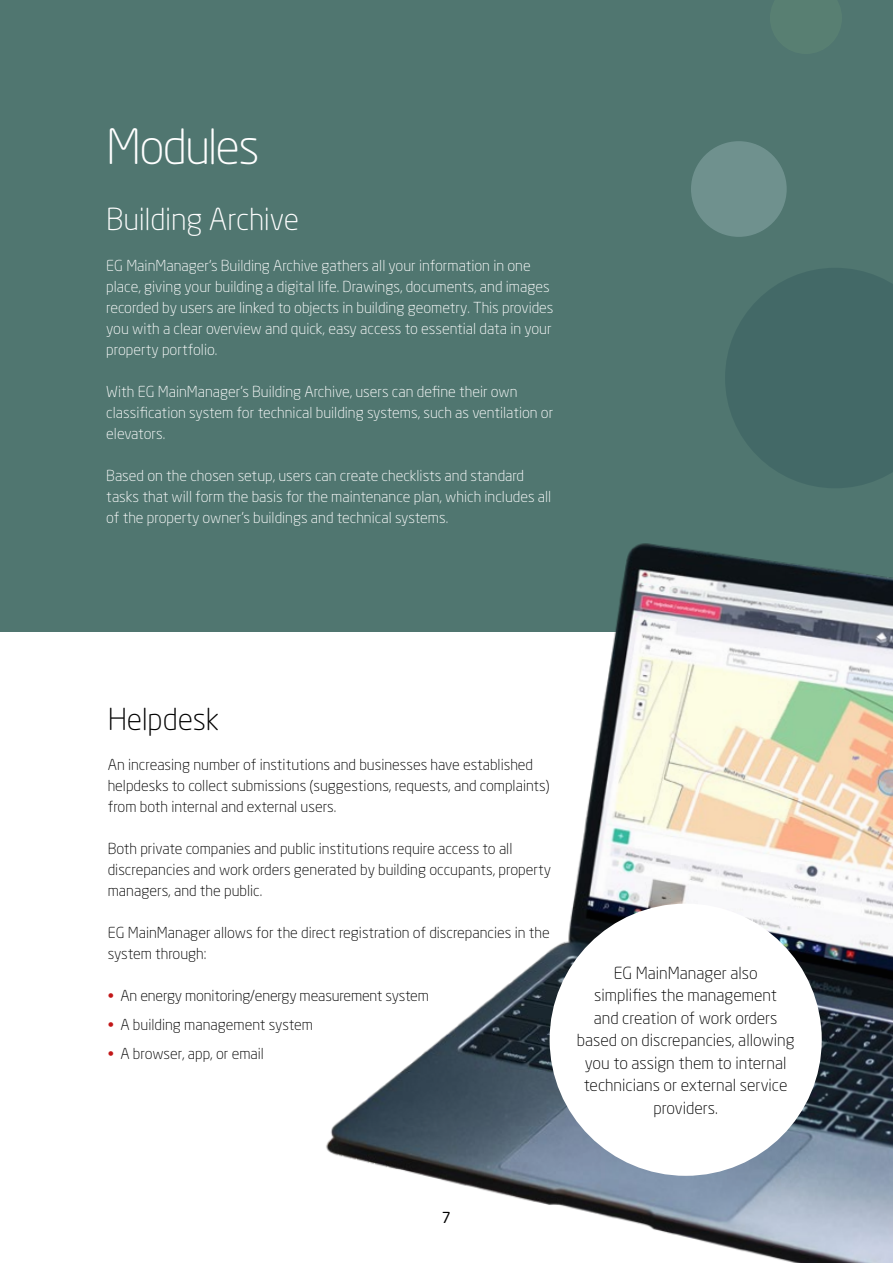
<style>
.page{position:relative;width:893px;height:1263px;background:#fff}
.page>*{position:absolute;margin:0;border:0;box-sizing:border-box;transform-origin:0 0}
.Overskrift__H1{font:300 48px "Neo Sans Std";letter-spacing:-.04em;color:#fff}
.Lille_overskrift__H2{font:300 30px "Neo Sans Std";letter-spacing:-.01em;color:#fff}
.Lille_overskrift__H2-2{font:300 30px "Neo Sans Std";letter-spacing:-.005em;color:#000}
.Underoverskrift{font:300 16.5px/22.5px "Neo Sans Std";color:#000;text-align:center}
.Brødtekst{font:300 15px/21px "Neo Sans Std";color:#fff}
.Brødtekst-2{font:300 15px/21px "Neo Sans Std";color:#000}
.t1{font:15px "Neo Sans Std";color:#000}
.s1{color:#c21718}
</style>
<div class="page">
<div style="left:0;top:0;width:893px;height:631px;background:#507670"></div>
<img style="left:309px;top:543px;width:584px;height:720px">
<hr style="left:0;top:972px;width:1px;height:291px;background:#7ca77c">
<div style="left:550px;top:904px;width:272px;height:272px;background:#fff;border-radius:50%"></div>
<svg style="left:725px;top:268px;width:168px;height:220px"></svg>
<div style="left:691px;top:141px;width:96px;height:96px;background:#6f918e;border-radius:50%"></div>
<p class="Overskrift__H1" style="left:106px;top:118px;width:155px">Modules</p>
<p class="Lille_overskrift__H2" style="left:106px;top:201px;width:194px">Building Archive</p>
<p class="Brødtekst" style="left:106px;top:255px;width:449px">EG MainManager’s Building Archive gathers all your information in one place, giving your building a digital life. Drawings, documents, and images recorded by users are linked to objects in building geometry. This provides you with a clear overview and quick, easy access to essential data in your property portfolio.</p>
<p class="Brødtekst" style="left:106px;top:381px;width:449px">With EG MainManager’s Building Archive, users can define their own classification system for technical building systems, such as ventilation or elevators.</p>
<p class="Brødtekst" style="left:106px;top:465px;width:447px">Based on the chosen setup, users can create checklists and standard tasks that will form the basis for the maintenance plan, which includes all of the property owner’s buildings and technical systems.</p>
<p class="Lille_overskrift__H2-2" style="left:108px;top:701px;width:113px">Helpdesk</p>
<p class="Brødtekst-2" style="left:108px;top:754px;width:444px">An increasing number of institutions and businesses have established helpdesks to collect submissions (suggestions, requests, and complaints) from both internal and external users.</p>
<p class="Brødtekst-2" style="left:108px;top:838px;width:445px">Both private companies and public institutions require access to all discrepancies and work orders generated by building occupants, property managers, and the public.</p>
<p class="Brødtekst-2" style="left:108px;top:922px;width:444px">EG MainManager allows for the direct registration of discrepancies in the system through:</p>
<p class="Brødtekst-2" style="left:108px;top:985px;width:323px"><span class="s1">•</span> An energy monitoring/energy measurement system</p>
<p class="Brødtekst-2" style="left:108px;top:1014px;width:207px"><span class="s1">•</span> A building management system</p>
<p class="Brødtekst-2" style="left:108px;top:1043px;width:158px"><span class="s1">•</span> A browser, app, or email</p>
<p class="Underoverskrift" style="left:577px;top:961px;width:219px">EG MainManager also<br>simplifies the management<br>and creation of work orders based on discrepancies, allowing you to assign them to internal technicians or external service providers.</p>
<p class="t1" style="left:442px;top:1209px;width:11px">7</p>
</div>
